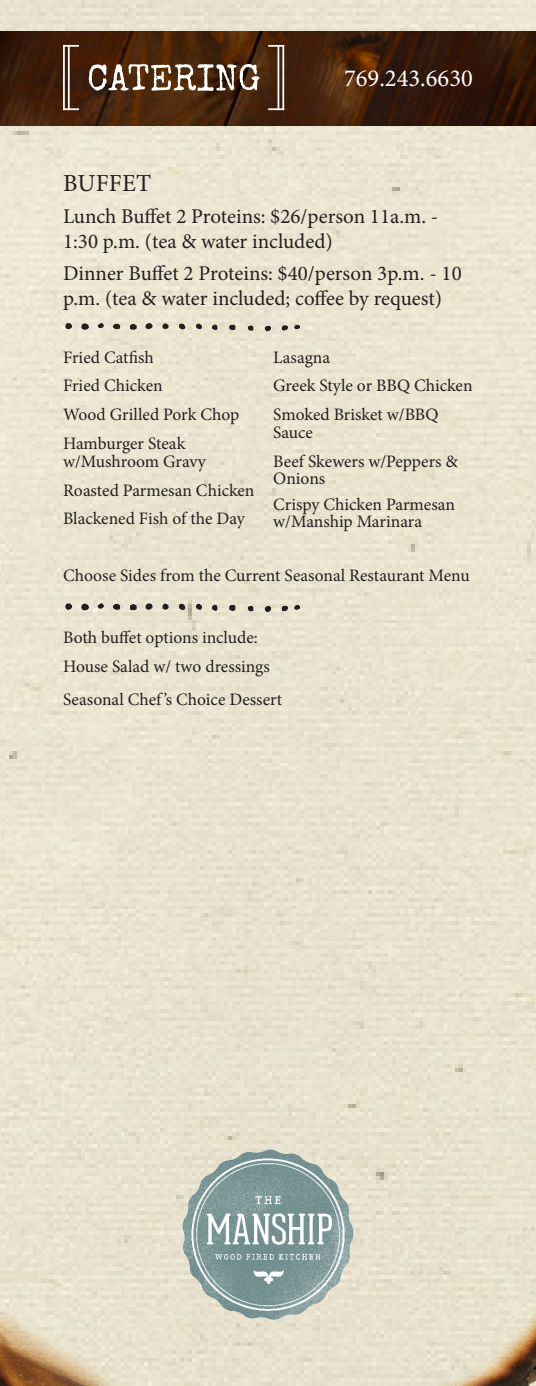
<style>
.page{position:relative;width:536px;height:1386px;background:#fff}
.page>*{position:absolute;margin:0;border:0;box-sizing:border-box;transform-origin:0 0}
.t1{font:24.5px "Minion Pro";color:#fff}
.Paragraph_Style_1{font:24.5px "Minion Pro";letter-spacing:.01em;color:#231f20}
.Paragraph_Style_1-2{font:21px/24.5px "Minion Pro";color:#231f20}
.Body_Copy{font:17.5px/17.5px "Minion Pro";letter-spacing:-.005em;color:#231f20}
.H3-SubHeadline{font:17.5px "Minion Pro";color:#231f20}
</style>
<div class="page">
<img style="left:0;top:0;width:536px;height:1280px">
<img style="left:0;top:32px;width:536px;height:94px">
<img style="left:180px;top:1147px;width:176px;height:176px;border-radius:88px">
<img style="left:0;top:1280px;width:536px;height:106px">
<svg style="left:89px;top:64px;width:170px;height:27px"></svg>
<hr style="left:63px;top:45px;width:2px;height:65px;background:#fff">
<hr style="left:68px;top:45px;width:2px;height:65px;background:#fff">
<svg style="left:64px;top:45px;width:15px;height:2px"></svg>
<svg style="left:64px;top:108px;width:15px;height:2px"></svg>
<hr style="left:282px;top:45px;width:2px;height:65px;background:#fff">
<hr style="left:277px;top:45px;width:2px;height:65px;background:#fff">
<svg style="left:268px;top:108px;width:15px;height:2px"></svg>
<svg style="left:268px;top:45px;width:15px;height:2px"></svg>
<img style="left:63px;top:322px;width:239px;height:12px">
<img style="left:63px;top:603px;width:239px;height:11px">
<h1 class="t1" style="left:344px;top:62px;width:130px">769.243.6630</h1>
<p class="Paragraph_Style_1" style="left:63px;top:167px;width:90px">BUFFET</p>
<p class="Paragraph_Style_1-2" style="left:63px;top:205px;width:377px">Lunch Buffet 2 Proteins: $26/person 11a.m. -<br>1:30 p.m. (tea &amp; water included)</p>
<p class="Paragraph_Style_1-2" style="left:63px;top:261px;width:400px">Dinner Buffet 2 Proteins: $40/person 3p.m. - 10 p.m. (tea &amp; water included; coffee by request)</p>
<p class="Body_Copy" style="left:63px;top:348px;width:92px">Fried Catfish</p>
<p class="Body_Copy" style="left:63px;top:377px;width:101px">Fried Chicken</p>
<p class="Body_Copy" style="left:63px;top:406px;width:178px">Wood Grilled Pork Chop</p>
<p class="Body_Copy" style="left:63px;top:435px;width:144px">Hamburger Steak w/Mushroom Gravy</p>
<p class="Body_Copy" style="left:63px;top:481px;width:193px">Roasted Parmesan Chicken</p>
<p class="Body_Copy" style="left:63px;top:510px;width:183px">Blackened Fish of the Day</p>
<p class="Body_Copy" style="left:273px;top:348px;width:58px">Lasagna</p>
<p class="Body_Copy" style="left:273px;top:377px;width:201px">Greek Style or BBQ Chicken</p>
<p class="Body_Copy" style="left:273px;top:406px;width:167px">Smoked Brisket w/BBQ<br>Sauce</p>
<p class="Body_Copy" style="left:273px;top:452px;width:186px">Beef Skewers w/Peppers &amp;<br>Onions</p>
<p class="Body_Copy" style="left:273px;top:495px;width:183px">Crispy Chicken Parmesan w/Manship Marinara</p>
<p class="H3-SubHeadline" style="left:63px;top:564px;width:408px">Choose Sides from the Current Seasonal Restaurant Menu</p>
<p class="H3-SubHeadline" style="left:63px;top:626px;width:196px">Both buffet options include:</p>
<p class="H3-SubHeadline" style="left:63px;top:655px;width:208px">House Salad w/ two dressings</p>
<p class="H3-SubHeadline" style="left:63px;top:688px;width:221px">Seasonal Chef ’s Choice Dessert</p>
</div>
